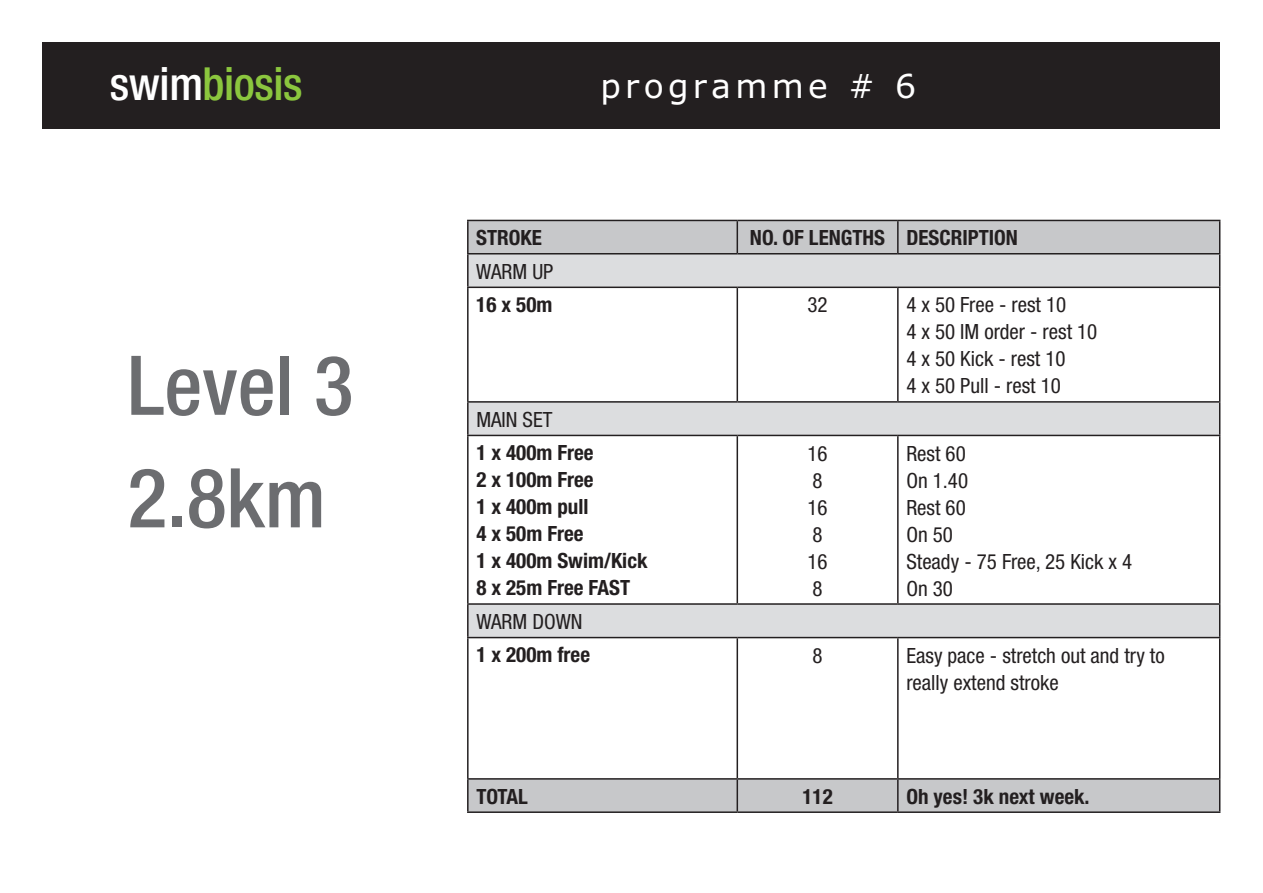
<style>
.page{position:relative;width:1263px;height:893px;background:#fff}
.page>*{position:absolute;margin:0;border:0;box-sizing:border-box;transform-origin:0 0}
.t1{font:500 condensed 82.5px/112.5px "Helvetica Neue";color:#6c6d70}
.t2{font:500 condensed 45.6px "Helvetica Neue";letter-spacing:-.01em;color:#8bc63e}
.t3{font:33px "Verdana Plain";letter-spacing:.13em;color:#fff}
.t4{font:condensed 21px/27px "Helvetica Neue";color:#231f20}
.t5{font:700 condensed 21px/27px "Helvetica Neue";color:#231f20}
.s1{color:#fff}
</style>
<div class="page">
<div style="left:43px;top:43px;width:1177px;height:86px;background:#231f20"></div>
<svg style="left:469px;top:221px;width:750px;height:590px"></svg>
<svg style="left:469px;top:254px;width:750px;height:383px"></svg>
<hr style="left:467px;top:220px;width:270px;height:1px;background:#231f20">
<hr style="left:467px;top:221px;width:2px;height:32px;background:#231f20">
<hr style="left:737px;top:220px;width:161px;height:1px;background:#231f20">
<hr style="left:736px;top:221px;width:2px;height:32px;background:#231f20">
<hr style="left:898px;top:220px;width:322px;height:1px;background:#231f20">
<hr style="left:897px;top:221px;width:1px;height:32px;background:#231f20">
<hr style="left:1219px;top:221px;width:1px;height:32px;background:#231f20">
<hr style="left:467px;top:253px;width:270px;height:1px;background:#231f20">
<hr style="left:467px;top:254px;width:2px;height:33px;background:#231f20">
<hr style="left:737px;top:253px;width:161px;height:1px;background:#231f20">
<hr style="left:898px;top:253px;width:322px;height:1px;background:#231f20">
<hr style="left:1219px;top:254px;width:1px;height:33px;background:#231f20">
<hr style="left:467px;top:287px;width:270px;height:1px;background:#231f20">
<hr style="left:467px;top:288px;width:2px;height:113px;background:#231f20">
<hr style="left:737px;top:287px;width:161px;height:1px;background:#231f20">
<hr style="left:736px;top:288px;width:2px;height:113px;background:#231f20">
<hr style="left:898px;top:287px;width:322px;height:1px;background:#231f20">
<hr style="left:897px;top:288px;width:1px;height:113px;background:#231f20">
<hr style="left:1219px;top:288px;width:1px;height:113px;background:#231f20">
<hr style="left:467px;top:401px;width:270px;height:2px;background:#231f20">
<hr style="left:467px;top:403px;width:2px;height:32px;background:#231f20">
<hr style="left:737px;top:401px;width:161px;height:2px;background:#231f20">
<hr style="left:898px;top:401px;width:322px;height:2px;background:#231f20">
<hr style="left:1219px;top:403px;width:1px;height:32px;background:#231f20">
<hr style="left:467px;top:435px;width:270px;height:1px;background:#231f20">
<hr style="left:467px;top:436px;width:2px;height:167px;background:#231f20">
<hr style="left:737px;top:435px;width:161px;height:1px;background:#231f20">
<hr style="left:736px;top:436px;width:2px;height:167px;background:#231f20">
<hr style="left:898px;top:435px;width:322px;height:1px;background:#231f20">
<hr style="left:897px;top:436px;width:1px;height:167px;background:#231f20">
<hr style="left:1219px;top:436px;width:1px;height:167px;background:#231f20">
<hr style="left:467px;top:603px;width:270px;height:2px;background:#231f20">
<hr style="left:467px;top:605px;width:2px;height:32px;background:#231f20">
<hr style="left:737px;top:603px;width:161px;height:2px;background:#231f20">
<hr style="left:898px;top:603px;width:322px;height:2px;background:#231f20">
<hr style="left:1219px;top:605px;width:1px;height:32px;background:#231f20">
<hr style="left:467px;top:637px;width:270px;height:1px;background:#231f20">
<hr style="left:467px;top:638px;width:2px;height:140px;background:#231f20">
<hr style="left:737px;top:637px;width:161px;height:1px;background:#231f20">
<hr style="left:736px;top:638px;width:2px;height:140px;background:#231f20">
<hr style="left:898px;top:637px;width:322px;height:1px;background:#231f20">
<hr style="left:897px;top:638px;width:1px;height:140px;background:#231f20">
<hr style="left:1219px;top:638px;width:1px;height:140px;background:#231f20">
<hr style="left:467px;top:778px;width:270px;height:2px;background:#231f20">
<hr style="left:467px;top:780px;width:2px;height:31px;background:#231f20">
<hr style="left:737px;top:778px;width:161px;height:2px;background:#231f20">
<hr style="left:736px;top:780px;width:2px;height:31px;background:#231f20">
<hr style="left:898px;top:778px;width:322px;height:2px;background:#231f20">
<hr style="left:897px;top:780px;width:1px;height:31px;background:#231f20">
<hr style="left:1219px;top:780px;width:1px;height:31px;background:#231f20">
<hr style="left:467px;top:811px;width:270px;height:2px;background:#231f20">
<hr style="left:737px;top:811px;width:161px;height:2px;background:#231f20">
<hr style="left:898px;top:811px;width:322px;height:2px;background:#231f20">
<h2 class="t2" style="left:110px;top:56px;width:194px"><span class="s1">swim</span>biosis</h2>
<h3 class="t3" style="left:600px;top:65px;width:317px">programme # 6</h3>
<h1 class="t1" style="left:128px;top:328px;width:227px">Level 3<br>2.8km</h1>
<p class="t5" style="left:476px;top:224px;width:67px">STROKE</p>
<p class="t5" style="left:750px;top:224px;width:269px">NO. OF LENGTHS DESCRIPTION</p>
<p class="t4" style="left:476px;top:258px;width:79px">WARM UP</p>
<p class="t5" style="left:476px;top:291px;width:78px">16 x 50m</p>
<p class="t4" style="left:807px;top:291px;width:22px">32</p>
<p class="t4" style="left:906px;top:291px;width:192px">4 x 50 Free - rest 10<br>4 x 50 IM order - rest 10<br>4 x 50 Kick - rest 10<br>4 x 50 Pull - rest 10</p>
<p class="t4" style="left:476px;top:406px;width:78px">MAIN SET</p>
<p class="t5" style="left:476px;top:439px;width:173px">1 x 400m Free<br>2 x 100m Free<br>1 x 400m pull<br>4 x 50m Free<br>1 x 400m Swim/Kick<br>8 x 25m Free FAST</p>
<p class="t4" style="left:807px;top:439px;width:22px">16<br>8<br>16<br>8<br>16<br>8</p>
<p class="t4" style="left:906px;top:439px;width:227px">Rest 60<br>On 1.40<br>Rest 60<br>On 50<br>Steady - 75 Free, 25 Kick x 4<br>On 30</p>
<p class="t4" style="left:476px;top:608px;width:108px">WARM DOWN</p>
<p class="t5" style="left:476px;top:641px;width:115px">1 x 200m free</p>
<p class="t4" style="left:812px;top:642px;width:12px">8</p>
<p class="t4" style="left:906px;top:642px;width:260px">Easy pace - stretch out and try to really extend stroke</p>
<p class="t5" style="left:476px;top:782px;width:53px">TOTAL</p>
<p class="t5" style="left:802px;top:782px;width:32px">112</p>
<p class="t5" style="left:906px;top:782px;width:185px">Oh yes! 3k next week.</p>
</div>
